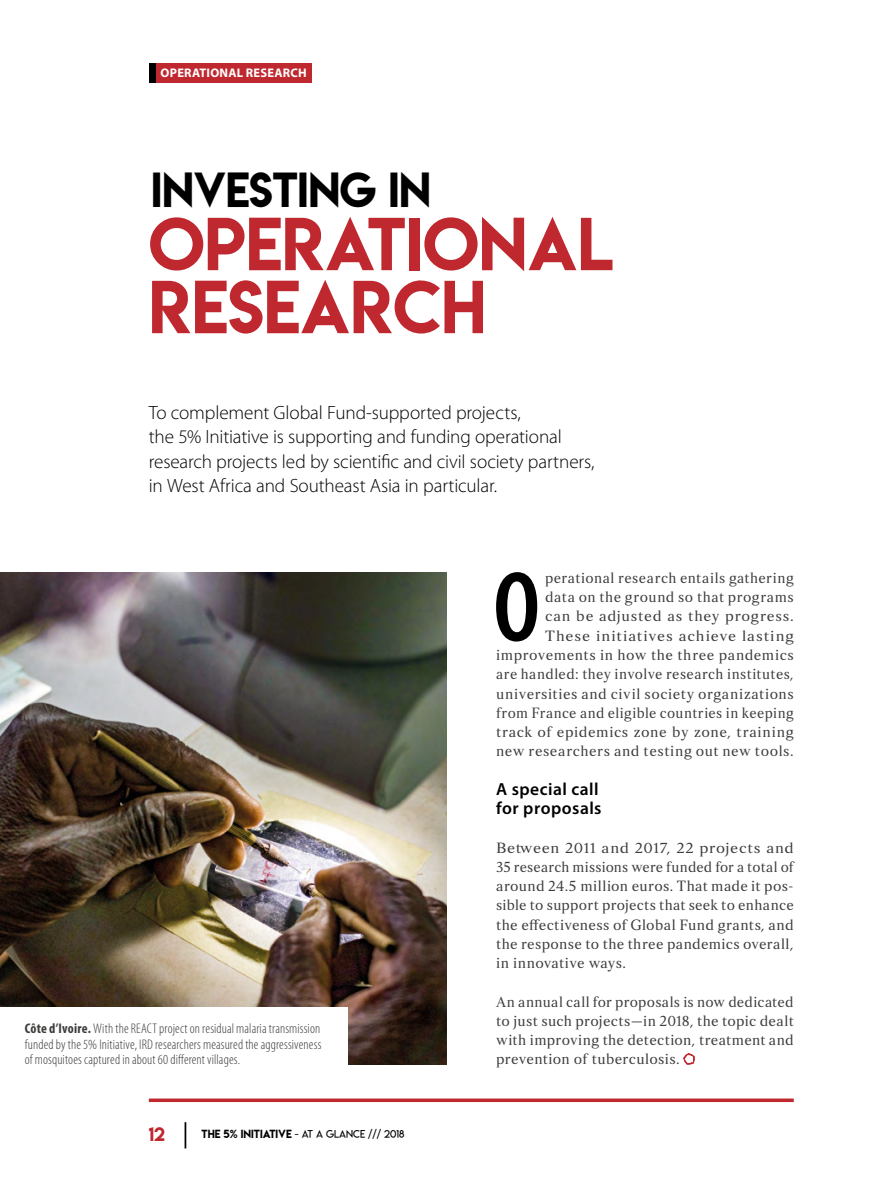
<style>
.page{position:relative;width:893px;height:1191px;background:#fff}
.page>*{position:absolute;margin:0;border:0;box-sizing:border-box;transform-origin:0 0}
.t1{font:600 condensed 100.62px "Myriad Pro";color:#000}
.t2{font:66.5px/63px "Lemon Milk";color:#c02830}
.t3{font:43.75px "Lemon Milk";letter-spacing:-.01em;color:#000}
.t4{font:300 19.25px/24.5px "Myriad Pro";letter-spacing:-.005em;color:#000}
.t5{font:600 17.5px/19.2px "Myriad Pro";letter-spacing:.025em;color:#000}
.t6{font:17.5px "Lemon Milk";color:#c02830}
.t7{font:14.88px/19.2px "Strato Pro";letter-spacing:.035em;color:#3c3c3b;text-align:right}
.t8{font:14.88px/19.2px "Strato Pro";letter-spacing:.035em;color:#3c3c3b;text-align:justify;scale:1.07 1}
.t9{font:300 condensed 14px/15.8px "Myriad Pro";letter-spacing:.01em;color:#3c3c3b;text-align:justify}
.t10{font:700 12.42px "Myriad Pro";letter-spacing:.02em;color:#fff}
.t11{font:10.5px "Lemon Milklight";color:#000}
.s1{font-weight:700}
.s2{font-family:"Lemon Milk"}
</style>
<div class="page">
<div style="left:156px;top:63px;width:156px;height:19px;background:#c02830"></div>
<div style="left:149px;top:63px;width:7px;height:19px;background:#000"></div>
<img style="left:0;top:572px;width:446px;height:492px">
<div style="left:0;top:1007px;width:347px;height:72px;background:#fff"></div>
<svg style="left:683px;top:1053px;width:12px;height:11px"></svg>
<svg style="left:149px;top:1098px;width:645px;height:4px;background:#c8444b"></svg>
<svg style="left:185px;top:1122px;width:1px;height:26px"></svg>
<p class="t10" style="left:161px;top:65px;width:148px">OPERATIONAL RESEARCH</p>
<h3 class="t3" style="left:151px;top:159px;width:281px">INVESTING IN</h3>
<h2 class="t2" style="left:149px;top:212px;width:466px">OPERATIONAL<br>RESEARCH</h2>
<p class="t4" style="left:149px;top:400px;width:447px">To complement Global Fund-supported projects,<br>the 5% Initiative is supporting and funding operational research projects led by scientific and civil society partners, in West Africa and Southeast Asia in particular.</p>
<p class="t9" style="left:25px;top:1020px;width:298px"><span class="s1">Côte d’Ivoire.</span> With the REACT project on residual malaria transmission funded by the 5% Initiative, IRD researchers measured the aggressiveness of mosquitoes captured in about 60 different villages.</p>
<p class="t6" style="left:149px;top:1122px;width:18px">12</p>
<p class="t11" style="left:202px;top:1127px;width:204px"><span class="s2">THE 5% INITIATIVE</span> - AT A GLANCE /// 2018</p>
<h1 class="t1" style="left:493px;top:545px;width:48px">O</h1>
<p class="t7" style="left:496px;top:568px;width:299px">perational research entails gathering<br>data on the ground so that programs<br>can be adjusted as they progress.<br>These initiatives achieve lasting improvements in how the three pandemics are handled: they involve research institutes, universities and civil society organizations from France and eligible countries in keeping track of epidemics zone by zone, training new researchers and testing out new tools.</p>
<p class="t5" style="left:496px;top:779px;width:107px">A special call for proposals</p>
<p class="t8" style="left:496px;top:837px;width:280px">Between 2011 and 2017, 22 projects and 35 research missions were funded for a total of around 24.5 million euros. That made it pos&shy;sible to support projects that seek to enhance the effectiveness of Global Fund grants, and the response to the three pandemics overall, in innovative ways.</p>
<p class="t7" style="left:496px;top:991px;width:299px;text-align:justify">An annual call for proposals is now dedicated to just such projects—in 2018, the topic dealt with improving the detection, treatment and prevention of tuberculosis.</p>
</div>
